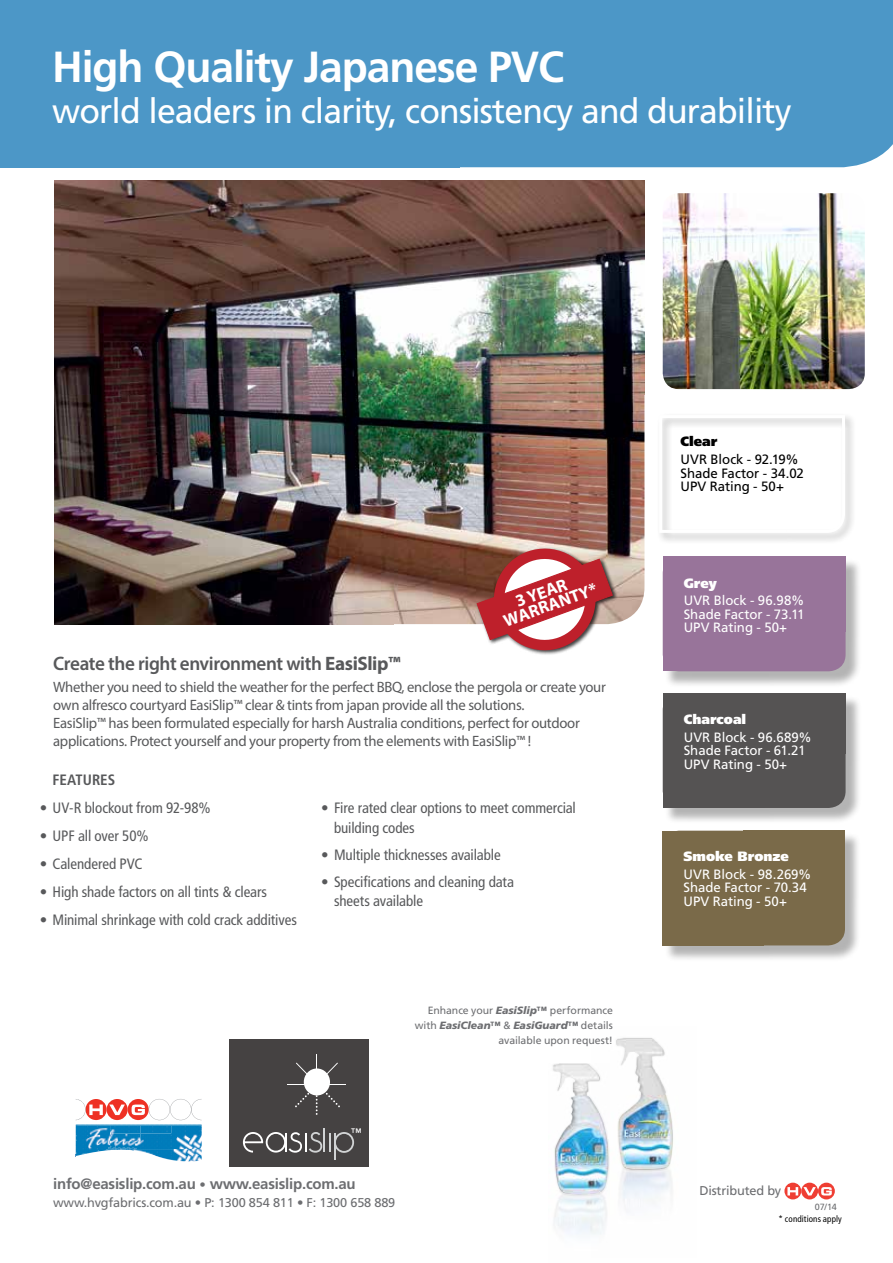
<style>
.page{position:relative;width:893px;height:1263px;background:#fff}
.page>*{position:absolute;margin:0;border:0;box-sizing:border-box;transform-origin:0 0}
.t1{font:700 43.5px "Frutiger LT Std";letter-spacing:-.025em;color:#fff}
.t2{font:34.5px "Frutiger LT Std";letter-spacing:-.025em;color:#fff}
.t3{font:600 19.5px "Myriad Pro";letter-spacing:-.02em;color:#58595b}
.t4{font:700 17.4px/14.4px "Myriad";color:#fff;text-align:center}
.t5{font:15px/18px "Myriad Pro";letter-spacing:-.02em;color:#58595b}
.t6{font:condensed 15px/19.5px "Frutiger LT Std";letter-spacing:-.005em;color:#58595b}
.t7{font:700 15px "Frutiger LT Std";letter-spacing:-.015em;color:#6d6e71}
.t8{font:700 condensed 15px "Frutiger LT Std";letter-spacing:-.005em;color:#58595b}
.t9{font:13.5px/13.5px "Frutiger LT Std";color:#fff}
.t10{font:13.5px/13.5px "Frutiger LT Std";color:#000}
.t11{font:900 13.5px "Frutiger LT Std";color:#fff}
.t12{font:900 13.5px "Frutiger LT Std";color:#000}
.t13{font:12.75px "Frutiger LT Std";letter-spacing:-.015em;color:#6d6e71}
.t14{font:700 condensed 10.95px "Frutiger LT Std";color:#fff}
.t15{font:10.5px/15px "Frutiger LT Std";letter-spacing:-.005em;color:#6d6e71;text-align:right}
.t16{font:condensed 9px "Frutiger LT Std";letter-spacing:.01em;color:#000}
.t17{font:9px "Frutiger LT Std";color:#6d6e71}
.s1{font-weight:700}
.s2{font-weight:900;font-style:italic}
.s3{font-weight:400;font-size:12.75px}
</style>
<div class="page">
<img style="left:54px;top:394px;width:590px;height:230px">
<img style="left:54px;top:402px;width:340px;height:222px">
<img style="left:54px;top:180px;width:590px;height:214px">
<div style="left:459px;top:119px;width:434px;height:48px;background:#4c97c7"></div>
<div style="left:0;top:0;width:459px;height:95px;background:#4c97c7"></div>
<div style="left:0;top:59px;width:459px;height:108px;background:#4c97c7"></div>
<div style="left:434px;top:0;width:459px;height:119px;background:#4c97c7"></div>
<div style="left:475px;top:547px;width:143px;height:109px;background:#000;opacity:.75"></div>
<svg style="left:476px;top:549px;width:137px;height:101px"></svg>
<div style="left:664px;top:558px;width:198px;height:130px;background:#000;opacity:.3"></div>
<div style="left:663px;top:556px;width:183px;height:115px;background:#98749a;border-radius:17px"></div>
<div style="left:663px;top:556px;width:101px;height:115px;background:#98749a"></div>
<div style="left:744px;top:556px;width:102px;height:76px;background:#98749a"></div>
<div style="left:664px;top:695px;width:198px;height:129px;background:#000;opacity:.3"></div>
<div style="left:663px;top:693px;width:183px;height:115px;background:#555353;border-radius:17px"></div>
<div style="left:663px;top:693px;width:101px;height:115px;background:#555353"></div>
<div style="left:744px;top:693px;width:102px;height:61px;background:#555353"></div>
<div style="left:664px;top:832px;width:197px;height:130px;background:#000;opacity:.3"></div>
<div style="left:662px;top:831px;width:183px;height:114px;background:#7a6a49;border-radius:17px"></div>
<div style="left:662px;top:831px;width:102px;height:114px;background:#7a6a49"></div>
<div style="left:743px;top:831px;width:102px;height:60px;background:#7a6a49"></div>
<div style="left:657px;top:413px;width:200px;height:131px;background:#000;opacity:.3"></div>
<svg style="left:658px;top:414px;width:188px;height:120px"></svg>
<div style="left:229px;top:1039px;width:140px;height:128px;background:#454242"></div>
<hr style="left:288px;top:1084px;width:58px;height:1px;background:#fff">
<hr style="left:316px;top:1054px;width:1px;height:30px;background:#fff">
<svg style="left:296px;top:1062px;width:42px;height:22px"></svg>
<div style="left:304px;top:1068px;width:26px;height:27px;background:#fff;border-radius:50%"></div>
<svg style="left:316px;top:1095px;width:2px;height:20px"></svg>
<svg style="left:295px;top:1093px;width:14px;height:14px"></svg>
<svg style="left:326px;top:1093px;width:14px;height:14px"></svg>
<hr style="left:334px;top:1133px;width:2px;height:27px;background:#d1d3d4">
<svg style="left:329px;top:1132px;width:25px;height:21px"></svg>
<hr style="left:323px;top:1128px;width:2px;height:24px;background:#d1d3d4">
<svg style="left:243px;top:1132px;width:79px;height:21px"></svg>
<img style="left:616px;top:1038px;width:61px;height:132px">
<img style="left:554px;top:1139px;width:56px;height:105px">
<img style="left:553px;top:1063px;width:55px;height:132px">
<svg style="left:76px;top:1099px;width:126px;height:21px"></svg>
<img style="left:76px;top:1150px;width:34px;height:6px">
<img style="left:76px;top:1124px;width:125px;height:26px">
<svg style="left:173px;top:1134px;width:29px;height:27px"></svg>
<img style="left:110px;top:1125px;width:61px;height:16px">
<img style="left:154px;top:1124px;width:48px;height:1px">
<img style="left:134px;top:1149px;width:67px;height:6px">
<svg style="left:784px;top:1183px;width:17px;height:16px"></svg>
<svg style="left:801px;top:1183px;width:17px;height:16px"></svg>
<svg style="left:818px;top:1183px;width:17px;height:16px"></svg>
<svg style="left:787px;top:1187px;width:45px;height:8px"></svg>
<img style="left:663px;top:193px;width:202px;height:196px">
<h1 class="t1" style="left:52px;top:42px;width:514px">High Quality Japanese PVC</h1>
<h2 class="t2" style="left:52px;top:91px;width:741px">world leaders in clarity, consistency and durability</h2>
<p class="t12" style="left:680px;top:433px;width:38px">Clear</p>
<p class="t10" style="left:680px;top:453px;width:125px">UVR Block - 92.19%<br>Shade Factor - 34.02<br>UPV Rating - 50+</p>
<p class="t4" style="left:497px;top:602px;width:100px;rotate:-20deg">3 YEAR<br>WARRANTY*</p>
<p class="t11" style="left:684px;top:574px;width:35px">Grey</p>
<p class="t9" style="left:684px;top:594px;width:122px;text-align:justify">UVR Block - 96.98% Shade Factor - 73.11<br>UPV Rating - 50+</p>
<h3 class="t3" style="left:53px;top:650px;width:349px">Create the right environment with <span class="s1">EasiSlip™</span></h3>
<p class="t5" style="left:53px;top:677px;width:554px">Whether you need to shield the weather for the perfect BBQ, enclose the pergola or create your own alfresco courtyard EasiSlip™ clear &amp; tints from japan provide all the solutions.<br>EasiSlip™ has been formulated especially for harsh Australia conditions, perfect for outdoor applications. Protect yourself and your property from the elements with EasiSlip™ !</p>
<p class="t8" style="left:53px;top:771px;width:64px">FEATURES</p>
<p class="t6" style="left:40px;top:798px;width:172px">• UV-R blockout from 92-98%</p>
<p class="t6" style="left:40px;top:826px;width:110px">• UPF all over 50%</p>
<p class="t6" style="left:40px;top:854px;width:104px">• Calendered PVC</p>
<p class="t6" style="left:40px;top:882px;width:229px">• High shade factors on all tints &amp; clears</p>
<p class="t6" style="left:40px;top:910px;width:259px">• Minimal shrinkage with cold crack additives</p>
<p class="t6" style="left:334px;top:798px;width:243px;text-indent:-13px">• Fire rated clear options to meet commercial building codes</p>
<p class="t6" style="left:321px;top:845px;width:181px">• Multiple thicknesses available</p>
<p class="t6" style="left:334px;top:872px;width:182px;text-indent:-13px">• Specifications and cleaning data sheets available</p>
<p class="t15" style="left:415px;top:1002px;width:200px">Enhance your <span class="s2">EasiSlip™</span> performance with <span class="s2">EasiClean™</span> &amp; <span class="s2">EasiGuard™</span> details available upon request!</p>
<p class="t14" style="left:351px;top:1126px;width:12px">™</p>
<p class="t7" style="left:53px;top:1175px;width:304px">info@easislip.com.au <span class="s3">•</span> www.easislip.com.au</p>
<p class="t13" style="left:53px;top:1195px;width:344px">www.hvgfabrics.com.au • P: 1300 854 811 • F: 1300 658 889</p>
<p class="t11" style="left:684px;top:711px;width:64px">Charcoal</p>
<p class="t9" style="left:684px;top:730px;width:130px">UVR Block - 96.689%<br>Shade Factor - 61.21<br>UPV Rating - 50+</p>
<p class="t11" style="left:683px;top:848px;width:107px">Smoke Bronze</p>
<p class="t9" style="left:683px;top:867px;width:129px">UVR Block - 98.269%<br>Shade Factor - 70.34<br>UPV Rating - 50+</p>
<p class="t13" style="left:699px;top:1183px;width:83px">Distributed by</p>
<p class="t17" style="left:815px;top:1201px;width:23px">07/14</p>
<p class="t16" style="left:778px;top:1214px;width:65px">* conditions apply</p>
</div>
